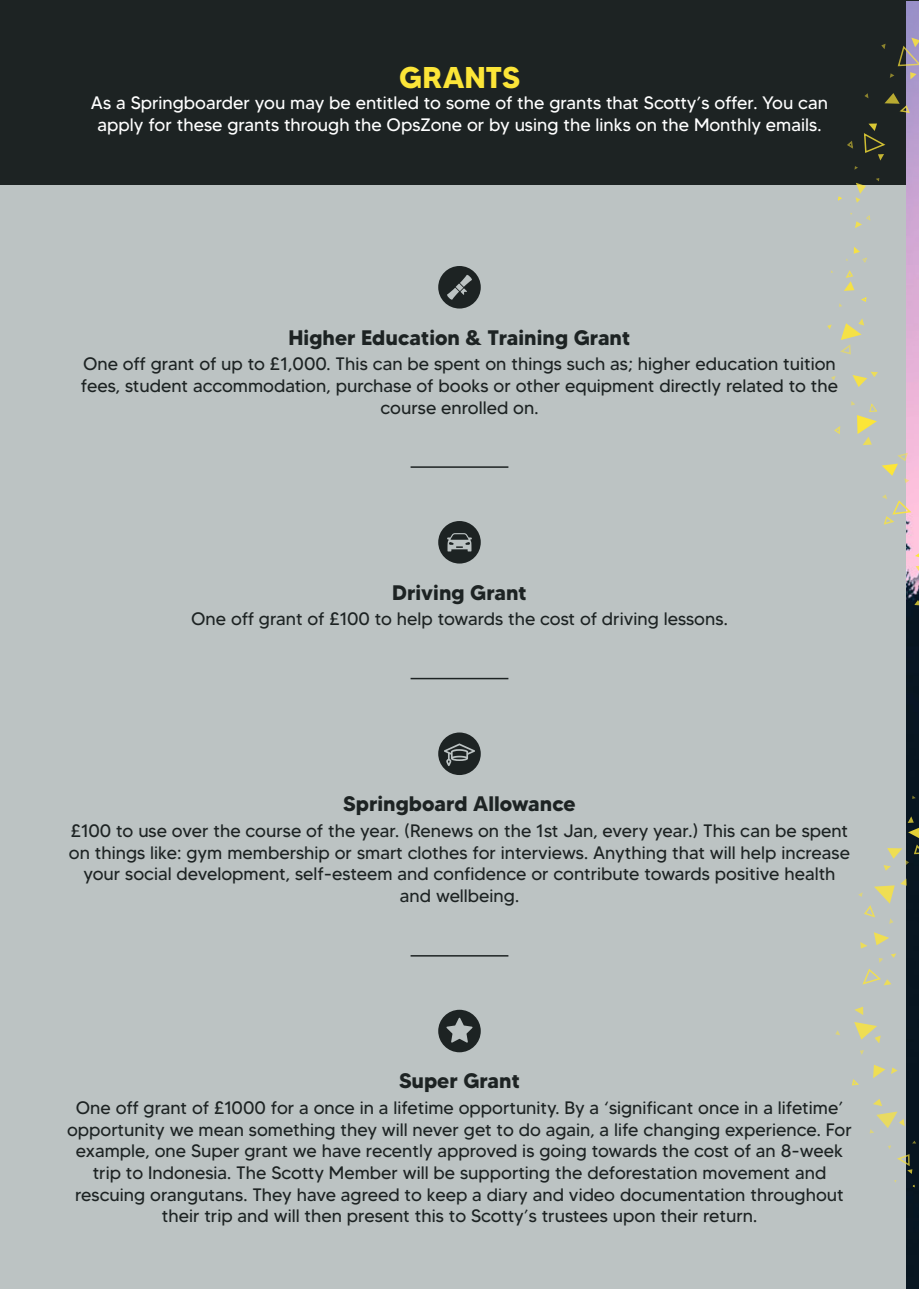
<style>
.page{position:relative;width:919px;height:1289px;background:#fff}
.page>*{position:absolute;margin:0;border:0;box-sizing:border-box;transform-origin:0 0}
.t1{font:700 30px "MADETOMMY";color:#fce538}
.t2{font:700 21px "MADETOMMY";color:#1d2323}
.t3{font:18px/21.6px "MADETOMMY";color:#1d2323;text-align:center}
.t4{font:18px/21.6px "MADETOMMY";color:#fff;text-align:center}
</style>
<div class="page">
<div style="left:0;top:13px;width:906px;height:1275px;background:#bcc3c3"></div>
<div style="left:0;top:0;width:906px;height:184px;background:#1d2323"></div>
<img style="left:906px;top:1px;width:12px;height:1287px">
<svg style="left:884px;top:93px;width:27px;height:21px"></svg>
<svg style="left:881px;top:38px;width:37px;height:41px"></svg>
<svg style="left:847px;top:141px;width:6px;height:8px"></svg>
<svg style="left:864px;top:123px;width:22px;height:38px"></svg>
<svg style="left:864px;top:93px;width:4px;height:5px"></svg>
<svg style="left:855px;top:183px;width:10px;height:20px"></svg>
<svg style="left:850px;top:213px;width:20px;height:15px"></svg>
<svg style="left:838px;top:196px;width:4px;height:5px"></svg>
<svg style="left:882px;top:451px;width:27px;height:32px"></svg>
<svg style="left:834px;top:426px;width:7px;height:9px"></svg>
<svg style="left:852px;top:371px;width:25px;height:16px"></svg>
<svg style="left:851px;top:401px;width:26px;height:44px"></svg>
<svg style="left:827px;top:324px;width:4px;height:5px"></svg>
<svg style="left:840px;top:318px;width:24px;height:37px"></svg>
<svg style="left:831px;top:376px;width:4px;height:4px"></svg>
<svg style="left:831px;top:246px;width:36px;height:61px"></svg>
<svg style="left:882px;top:494px;width:31px;height:32px"></svg>
<svg style="left:914px;top:553px;width:4px;height:4px"></svg>
<svg style="left:915px;top:566px;width:3px;height:6px"></svg>
<svg style="left:914px;top:600px;width:4px;height:5px"></svg>
<svg style="left:900px;top:879px;width:6px;height:6px"></svg>
<svg style="left:858px;top:885px;width:36px;height:38px"></svg>
<svg style="left:883px;top:816px;width:35px;height:54px"></svg>
<svg style="left:912px;top:795px;width:3px;height:4px"></svg>
<svg style="left:860px;top:932px;width:36px;height:53px"></svg>
<svg style="left:854px;top:1022px;width:26px;height:21px"></svg>
<svg style="left:835px;top:1030px;width:5px;height:5px"></svg>
<svg style="left:854px;top:1006px;width:9px;height:9px"></svg>
<svg style="left:873px;top:1064px;width:24px;height:14px"></svg>
<svg style="left:869px;top:1099px;width:35px;height:34px"></svg>
<svg style="left:852px;top:1079px;width:7px;height:7px"></svg>
<svg style="left:888px;top:1140px;width:28px;height:33px"></svg>
<hr style="left:410px;top:466px;width:98px;height:2px;background:#1d2323">
<hr style="left:410px;top:955px;width:98px;height:1px;background:#1d2323">
<hr style="left:410px;top:677px;width:98px;height:2px;background:#1d2323">
<svg style="left:438px;top:266px;width:42px;height:42px"></svg>
<svg style="left:438px;top:1009px;width:42px;height:43px"></svg>
<svg style="left:438px;top:521px;width:42px;height:42px"></svg>
<svg style="left:438px;top:732px;width:43px;height:43px"></svg>
<p class="t1" style="left:399px;top:59px;width:122px">GRANTS</p>
<p class="t4" style="left:91px;top:92px;width:738px">As a Springboarder you may be entitled to some of the grants that Scotty’s offer. You can apply for these grants through the OpsZone or by using the links on the Monthly emails.</p>
<p class="t2" style="left:288px;top:324px;width:343px">Higher Education &amp; Training Grant</p>
<p class="t3" style="left:81px;top:353px;width:758px">One off grant of up to £1,000. This can be spent on things such as; higher education tuition fees, student accommodation, purchase of books or other equipment directly related to the course enrolled on.</p>
<p class="t2" style="left:392px;top:579px;width:136px">Driving Grant</p>
<p class="t3" style="left:191px;top:608px;width:538px">One off grant of £100 to help towards the cost of driving lessons.</p>
<p class="t2" style="left:343px;top:790px;width:234px">Springboard Allowance</p>
<p class="t3" style="left:69px;top:819px;width:782px">£100 to use over the course of the year. (Renews on the 1st Jan, every year.) This can be spent on things like: gym membership or smart clothes for interviews. Anything that will help increase your social development, self-esteem and confidence or contribute towards positive health and wellbeing.</p>
<p class="t2" style="left:399px;top:1067px;width:122px">Super Grant</p>
<p class="t3" style="left:67px;top:1096px;width:786px">One off grant of £1000 for a once in a lifetime opportunity. By a ‘significant once in a lifetime’ opportunity we mean something they will never get to do again, a life changing experience. For example, one Super grant we have recently approved is going towards the cost of an 8-week trip to Indonesia. The Scotty Member will be supporting the deforestation movement and rescuing orangutans. They have agreed to keep a diary and video documentation throughout their trip and will then present this to Scotty’s trustees upon their return.</p>
</div>
